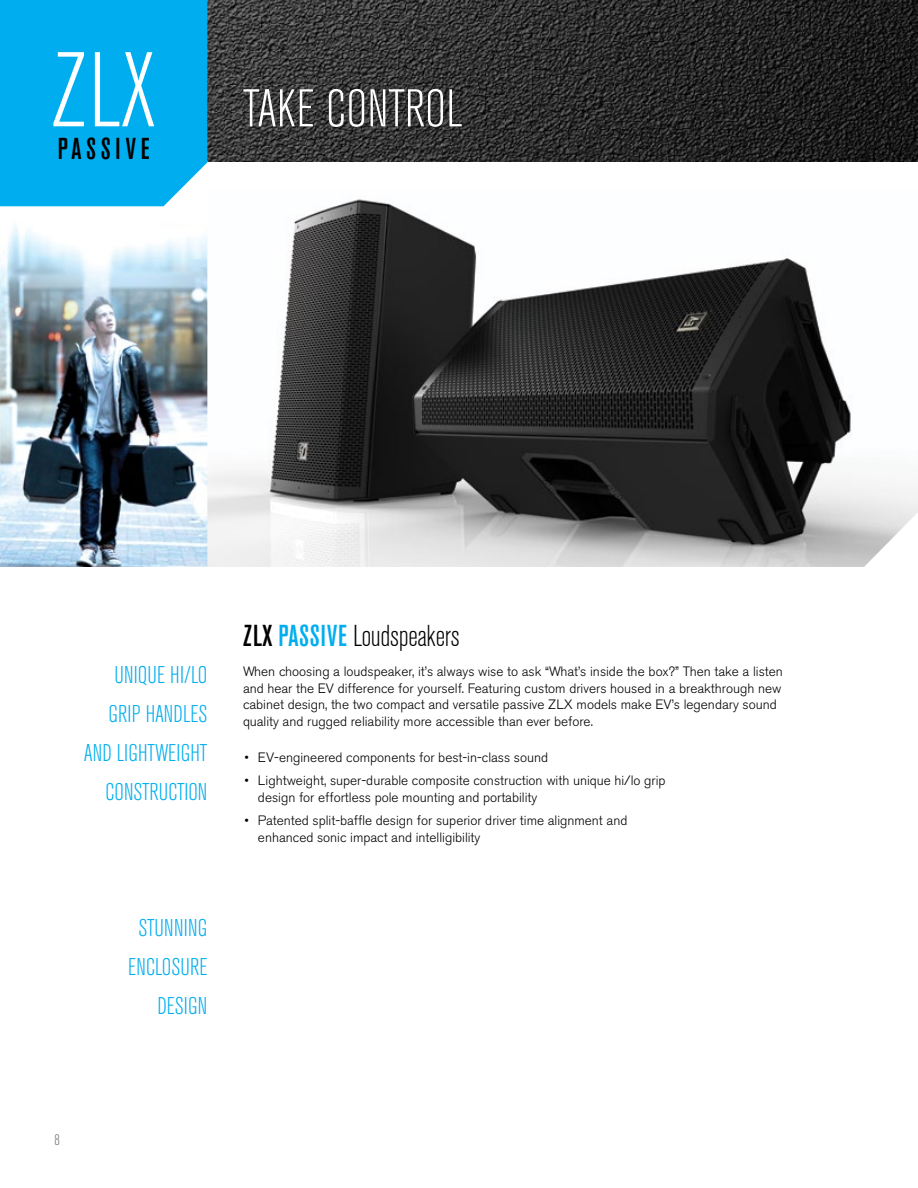
<style>
.page{position:relative;width:918px;height:1188px;background:#fff}
.page>*{position:absolute;margin:0;border:0;box-sizing:border-box;transform-origin:0 0}
.t1{font:300 condensed 105px "Akzidenz Grotesk BE";color:#fff}
.t2{font:300 condensed 52.5px "Akzidenz Grotesk BE";letter-spacing:.01em;color:#fff}
.t3{font:300 condensed 30px "Akzidenz Grotesk BE";letter-spacing:-.01em;color:#000}
.t4{font:500 condensed 30px "Akzidenz Grotesk BE";letter-spacing:.155em;color:#000}
.t5{font:300 condensed 24px/39px "Akzidenz Grotesk BE";color:#00aeef;text-align:right}
.t6{font:300 condensed 15px "Akzidenz Grotesk BE";color:#6d6e71}
.t7{font:300 13.5px/16.5px "Akzidenz Grotesk BE";color:#000}
.s1{font-weight:500}
.s2{font-weight:500;color:#00aeef}
</style>
<div class="page">
<img style="left:207px;top:0;width:711px;height:162px">
<img style="left:0;top:199px;width:918px;height:368px">
<div style="left:0;top:0;width:207px;height:206px;background:#00aeef"></div>
<h1 class="t1" style="left:51px;top:34px;width:108px">ZLX</h1>
<h3 class="t4" style="left:58px;top:132px;width:93px">PASSIVE</h3>
<h2 class="t2" style="left:243px;top:80px;width:221px">TAKE CONTROL</h2>
<h3 class="t5" style="left:84px;top:656px;width:125px">UNIQUE HI/LO<br>GRIP HANDLES<br>AND LIGHTWEIGHT<br>CONSTRUCTION</h3>
<h3 class="t5" style="left:128px;top:909px;width:81px">STUNNING<br>ENCLOSURE<br>DESIGN</h3>
<h3 class="t3" style="left:243px;top:620px;width:218px"><span class="s1">ZLX</span> <span class="s2">PASSIVE</span> Loudspeakers</h3>
<p class="t7" style="left:243px;top:664px;width:541px">When choosing a loudspeaker, it’s always wise to ask “What’s inside the box?” Then take a listen and hear the EV difference for yourself. Featuring custom drivers housed in a breakthrough new cabinet design, the two compact and versatile passive ZLX models make EV’s legendary sound quality and rugged reliability more accessible than ever before.</p>
<p class="t7" style="left:244px;top:749px;width:305px">• EV-engineered components for best-in-class sound</p>
<p class="t7" style="left:258px;top:773px;width:409px;text-indent:-14px">• Lightweight, super-durable composite construction with unique hi/lo grip design for effortless pole mounting and portability</p>
<p class="t7" style="left:258px;top:812px;width:371px;text-indent:-14px">• Patented split-baffle design for superior driver time alignment and enhanced sonic impact and intelligibility</p>
<p class="t6" style="left:54px;top:1132px;width:7px">8</p>
</div>
